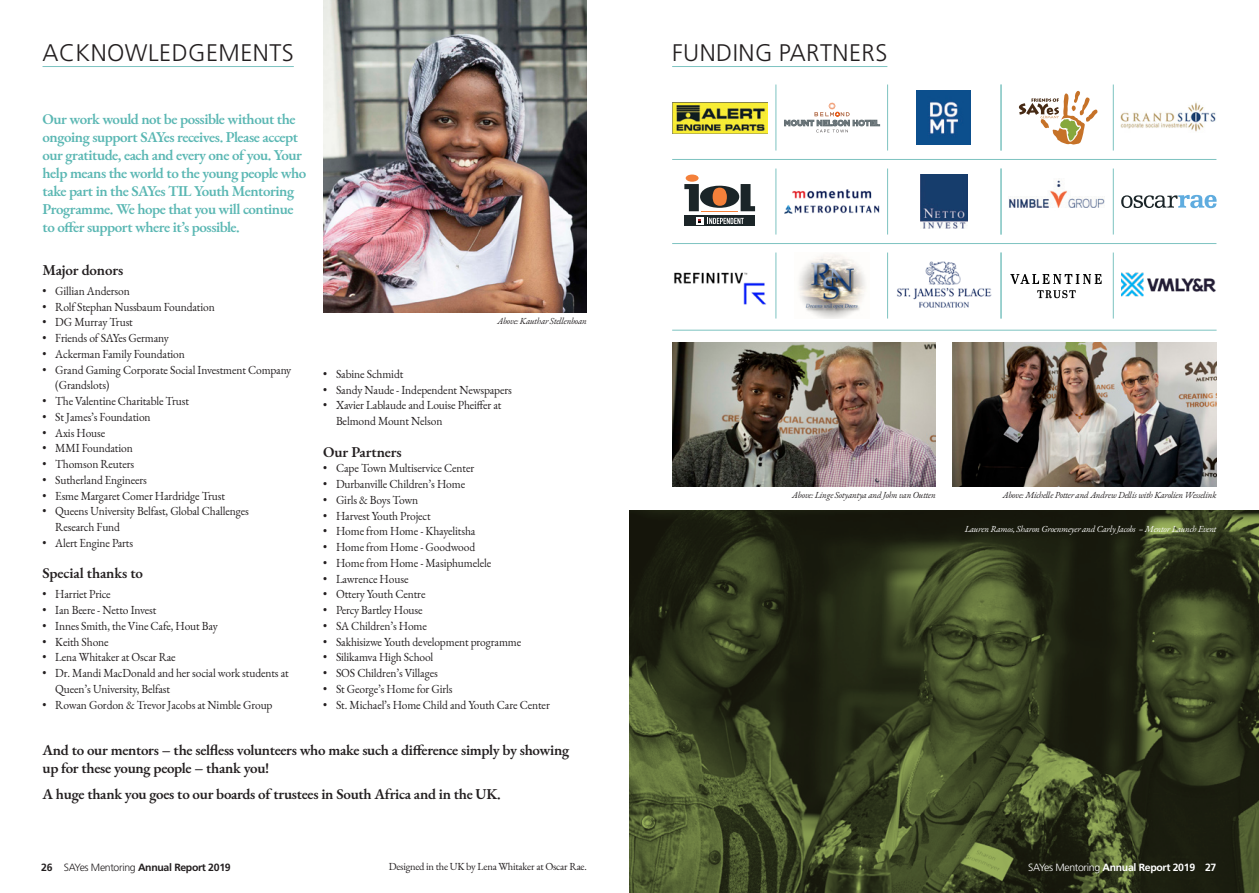
<style>
.page{position:relative;width:1259px;height:893px;background:#fff}
.page>*{position:absolute;margin:0;border:0;box-sizing:border-box;transform-origin:0 0}
.t1{font:300 24px "Frutiger";letter-spacing:.02em;color:#231f20}
.SubIntro{font:600 15px/18px "EB Garamond";letter-spacing:-.03em;color:#5ab7b3}
.SubIntro-2{font:600 15px/18px "EB Garamond";letter-spacing:-.02em;color:#231f20}
.Intro{font:600 15px "EB Garamond";letter-spacing:-.01em;color:#231f20}
.t2{font:12px/15.8px "EB Garamond";letter-spacing:-.01em;color:#231f20;scale:.96 1}
.t3{font:10.5px "EB Garamond";letter-spacing:-.02em;color:#231f20}
.t4{font:700 10.5px "Frutiger";letter-spacing:-.03em;color:#231f20}
.Folios{font:700 10.5px "Frutiger";letter-spacing:-.03em;color:#fff}
.t5{font:italic 9px "EB Garamond";letter-spacing:-.02em;color:#231f20}
.t6{font:italic 9px "EB Garamond";letter-spacing:-.02em;color:#fff}
.s1{font-weight:300}
</style>
<div class="page">
<hr style="left:672px;top:330px;width:544px;height:1px;background:#7dc3c1">
<hr style="left:43px;top:66px;width:251px;height:1px;background:#7dc3c1">
<hr style="left:672px;top:66px;width:215px;height:1px;background:#7dc3c1">
<img style="left:323px;top:0;width:264px;height:313px">
<img style="left:672px;top:343px;width:264px;height:144px">
<img style="left:952px;top:343px;width:264px;height:144px">
<svg style="left:629px;top:511px;width:630px;height:382px;background:#333b1e"></svg>
<img style="left:672px;top:103px;width:95px;height:30px">
<img style="left:920px;top:175px;width:47px;height:54px">
<img style="left:1009px;top:178px;width:95px;height:30px">
<svg style="left:1010px;top:274px;width:91px;height:10px"></svg>
<svg style="left:1037px;top:290px;width:38px;height:8px"></svg>
<img style="left:917px;top:91px;width:53px;height:54px">
<img style="left:1120px;top:102px;width:96px;height:30px">
<img style="left:784px;top:190px;width:95px;height:24px">
<img style="left:1121px;top:272px;width:95px;height:25px">
<img style="left:897px;top:261px;width:95px;height:47px">
<img style="left:798px;top:254px;width:68px;height:65px">
<svg style="left:1019px;top:90px;width:79px;height:55px"></svg>
<svg style="left:1121px;top:195px;width:95px;height:13px"></svg>
<hr style="left:701px;top:211px;width:37px;height:1px;background:#f4803a">
<div style="left:685px;top:175px;width:13px;height:7px;background:#f4803a;border-radius:50%"></div>
<svg style="left:684px;top:184px;width:71px;height:27px"></svg>
<div style="left:684px;top:215px;width:71px;height:11px;background:#1b2528"></div>
<svg style="left:695px;top:217px;width:8px;height:8px"></svg>
<svg style="left:707px;top:218px;width:37px;height:6px"></svg>
<svg style="left:784px;top:103px;width:95px;height:29px"></svg>
<img style="left:674px;top:272px;width:92px;height:33px">
<hr style="left:672px;top:159px;width:544px;height:1px;background:#7dc3c1">
<hr style="left:672px;top:243px;width:544px;height:1px;background:#7dc3c1">
<hr style="left:775px;top:85px;width:1px;height:66px;background:#7dc3c1">
<hr style="left:775px;top:169px;width:1px;height:66px;background:#7dc3c1">
<hr style="left:775px;top:253px;width:1px;height:66px;background:#7dc3c1">
<hr style="left:887px;top:85px;width:1px;height:66px;background:#7dc3c1">
<hr style="left:887px;top:169px;width:1px;height:66px;background:#7dc3c1">
<hr style="left:887px;top:253px;width:1px;height:66px;background:#7dc3c1">
<hr style="left:1000px;top:85px;width:1px;height:66px;background:#7dc3c1">
<hr style="left:1000px;top:169px;width:1px;height:66px;background:#7dc3c1">
<hr style="left:1000px;top:253px;width:1px;height:66px;background:#7dc3c1">
<hr style="left:1113px;top:85px;width:1px;height:66px;background:#7dc3c1">
<hr style="left:1113px;top:169px;width:1px;height:66px;background:#7dc3c1">
<hr style="left:1113px;top:253px;width:1px;height:66px;background:#7dc3c1">
<p class="t1" style="left:43px;top:39px;width:253px">ACKNOWLEDGEMENTS</p>
<p class="t1" style="left:672px;top:39px;width:217px">FUNDING PARTNERS</p>
<p class="SubIntro" style="left:43px;top:109px;width:265px">Our work would not be possible without the ongoing support SAYes receives. Please accept our gratitude, each and every one of you. Your help means the world to the young people who take part in the SAYes TIL Youth Mentoring Programme. We hope that you will continue to offer support where it’s possible.</p>
<p class="Intro" style="left:43px;top:259px;width:82px">Major donors</p>
<p class="t2" style="left:43px;top:283px;width:92px">• Gillian Anderson</p>
<p class="t2" style="left:43px;top:299px;width:181px">• Rolf Stephan Nussbaum Foundation</p>
<p class="t2" style="left:43px;top:314px;width:96px">• DG Murray Trust</p>
<p class="t2" style="left:43px;top:330px;width:133px">• Friends of SAYes Germany</p>
<p class="t2" style="left:43px;top:346px;width:150px">• Ackerman Family Foundation</p>
<p class="t2" style="left:55px;top:362px;width:247px;text-indent:-13px">• Grand Gaming Corporate Social Investment Company (Grandslots)</p>
<p class="t2" style="left:43px;top:393px;width:154px">• The Valentine Charitable Trust</p>
<p class="t2" style="left:43px;top:409px;width:114px">• St James’s Foundation</p>
<p class="t2" style="left:43px;top:425px;width:67px">• Axis House</p>
<p class="t2" style="left:43px;top:440px;width:96px">• MMI Foundation</p>
<p class="t2" style="left:43px;top:456px;width:97px">• Thomson Reuters</p>
<p class="t2" style="left:43px;top:472px;width:110px">• Sutherland Engineers</p>
<p class="t2" style="left:43px;top:488px;width:192px">• Esme Margaret Comer Hardridge Trust</p>
<p class="t2" style="left:55px;top:503px;width:203px;text-indent:-13px">• Queens University Belfast, Global Challenges<br>Research Fund</p>
<p class="t2" style="left:43px;top:535px;width:96px">• Alert Engine Parts</p>
<p class="Intro" style="left:43px;top:563px;width:102px">Special thanks to</p>
<p class="t2" style="left:43px;top:586px;width:73px">• Harriet Price</p>
<p class="t2" style="left:43px;top:602px;width:120px">• Ian Beere - Netto Invest</p>
<p class="t2" style="left:43px;top:618px;width:184px">• Innes Smith, the Vine Cafe, Hout Bay</p>
<p class="t2" style="left:43px;top:634px;width:70px">• Keith Shone</p>
<p class="t2" style="left:43px;top:649px;width:140px">• Lena Whitaker at Oscar Rae</p>
<p class="t2" style="left:55px;top:665px;width:245px;text-indent:-13px">• Dr. Mandi MacDonald and her social work students at<br>Queen’s University, Belfast</p>
<p class="t2" style="left:43px;top:697px;width:241px">• Rowan Gordon &amp; Trevor Jacobs at Nimble Group</p>
<p class="t5" style="left:497px;top:315px;width:91px">Above: Kauthar Stellenboan</p>
<p class="t2" style="left:323px;top:366px;width:85px">• Sabine Schmidt</p>
<p class="t2" style="left:323px;top:382px;width:198px">• Sandy Naude - Independent Newspapers</p>
<p class="t2" style="left:336px;top:397px;width:174px;text-indent:-13px">• Xavier Lablaude and Louise Pheiffer at<br>Belmond Mount Nelson</p>
<p class="Intro" style="left:323px;top:441px;width:80px">Our Partners</p>
<p class="t2" style="left:323px;top:460px;width:159px">• Cape Town Multiservice Center</p>
<p class="t2" style="left:323px;top:476px;width:149px">• Durbanville Children’s Home</p>
<p class="t2" style="left:323px;top:492px;width:101px">• Girls &amp; Boys Town</p>
<p class="t2" style="left:323px;top:508px;width:113px">• Harvest Youth Project</p>
<p class="t2" style="left:323px;top:523px;width:160px">• Home from Home - Khayelitsha</p>
<p class="t2" style="left:323px;top:539px;width:160px">• Home from Home - Goodwood</p>
<p class="t2" style="left:323px;top:555px;width:177px">• Home from Home - Masiphumelele</p>
<p class="t2" style="left:323px;top:571px;width:90px">• Lawrence House</p>
<p class="t2" style="left:323px;top:586px;width:108px">• Ottery Youth Centre</p>
<p class="t2" style="left:323px;top:602px;width:105px">• Percy Bartley House</p>
<p class="t2" style="left:323px;top:618px;width:110px">• SA Children’s Home</p>
<p class="t2" style="left:323px;top:634px;width:208px">• Sakhisizwe Youth development programme</p>
<p class="t2" style="left:323px;top:649px;width:116px">• Silikamva High School</p>
<p class="t2" style="left:323px;top:665px;width:121px">• SOS Children’s Villages</p>
<p class="t2" style="left:323px;top:681px;width:136px">• St George’s Home for Girls</p>
<p class="t2" style="left:323px;top:697px;width:237px">• St. Michael’s Home Child and Youth Care Center</p>
<p class="SubIntro-2" style="left:43px;top:741px;width:528px">And to our mentors – the selfless volunteers who make such a difference simply by showing up for these young people – thank you!</p>
<p class="SubIntro-2" style="left:43px;top:784px;width:460px">A huge thank you goes to our boards of trustees in South Africa and in the UK.</p>
<p class="t5" style="left:792px;top:489px;width:145px">Above: Linge Sotyantya and John van Outten</p>
<p class="t5" style="left:1002px;top:489px;width:215px">Above: Michelle Potter and Andrew Dellis with Karolien Wesselink</p>
<p class="t6" style="left:964px;top:523px;width:253px">Lauren Ramos, Sharon Groenmeyer and Carly Jacobs – Mentor Launch Event</p>
<p class="t4" style="left:41px;top:861px;width:191px">26 <span class="s1">SAYes Mentoring</span> Annual Report 2019</p>
<p class="t3" style="left:389px;top:860px;width:200px">Designed in the UK by Lena Whitaker at Oscar Rae.</p>
<p class="Folios" style="left:1028px;top:861px;width:168px"><span class="s1">SAYes Mentoring</span> Annual Report 2019</p>
<p class="Folios" style="left:1205px;top:861px;width:13px">27</p>
</div>
